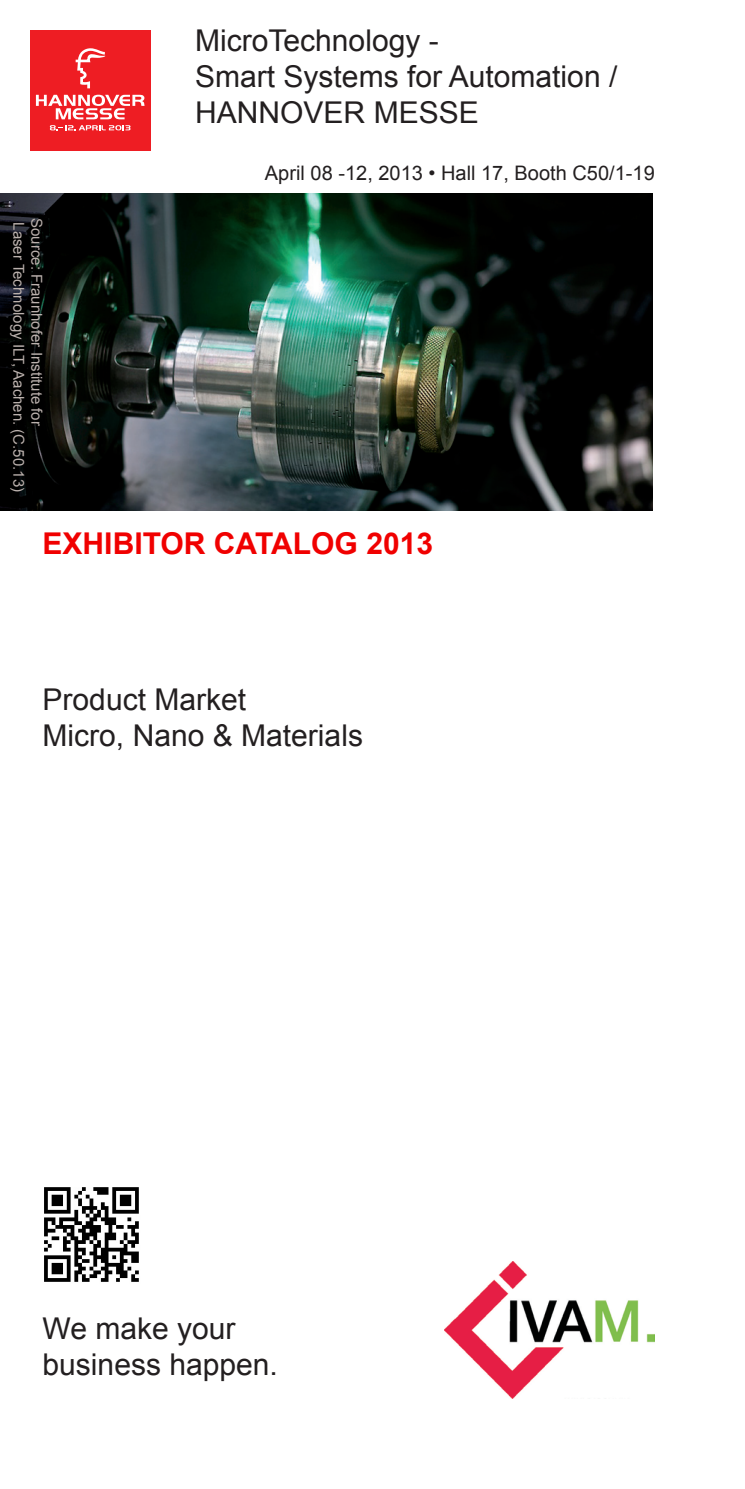
<style>
.page{position:relative;width:745px;height:1489px;background:#fff}
.page>*{position:absolute;margin:0;border:0;box-sizing:border-box;transform-origin:0 0}
.t1{font:30px/36px "Arial";color:#231f20}
.t2{font:700 30px "Arial";color:#f00000}
.t3{font:20px "Arial";color:#231f20}
.t4{font:15px "Arial";color:#bbb1ad}
</style>
<div class="page">
<img style="left:0;top:193px;width:652px;height:317px">
<div style="left:30px;top:30px;width:120px;height:120px;background:#ee1d23"></div>
<svg style="left:76px;top:48px;width:29px;height:40px"></svg>
<svg style="left:36px;top:95px;width:108px;height:24px"></svg>
<svg style="left:50px;top:125px;width:80px;height:5px"></svg>
<img style="left:444px;top:1261px;width:210px;height:137px">
<img style="left:44px;top:1187px;width:95px;height:95px">
<p class="t1" style="left:195px;top:23px;width:245px">MicroTechnology -</p>
<p class="t1" style="left:195px;top:59px;width:423px">Smart Systems for Automation /<br>HANNOVER MESSE</p>
<p class="t4" style="left:29px;top:222px;width:271px;rotate:90deg">Laser Technology ILT, Aachen. (C.50.13)</p>
<p class="t4" style="left:47px;top:218px;width:209px;rotate:90deg">Source: Fraunhofer Institute for</p>
<p class="t3" style="left:265px;top:160px;width:391px">April 08 -12, 2013 • Hall 17, Booth C50/1-19</p>
<p class="t2" style="left:43px;top:523px;width:392px">EXHIBITOR CATALOG 2013</p>
<p class="t1" style="left:43px;top:681px;width:205px">Product Market</p>
<p class="t1" style="left:43px;top:717px;width:322px">Micro, Nano &amp; Materials</p>
<p class="t1" style="left:43px;top:1310px;width:237px">We make your business happen.</p>
</div>
